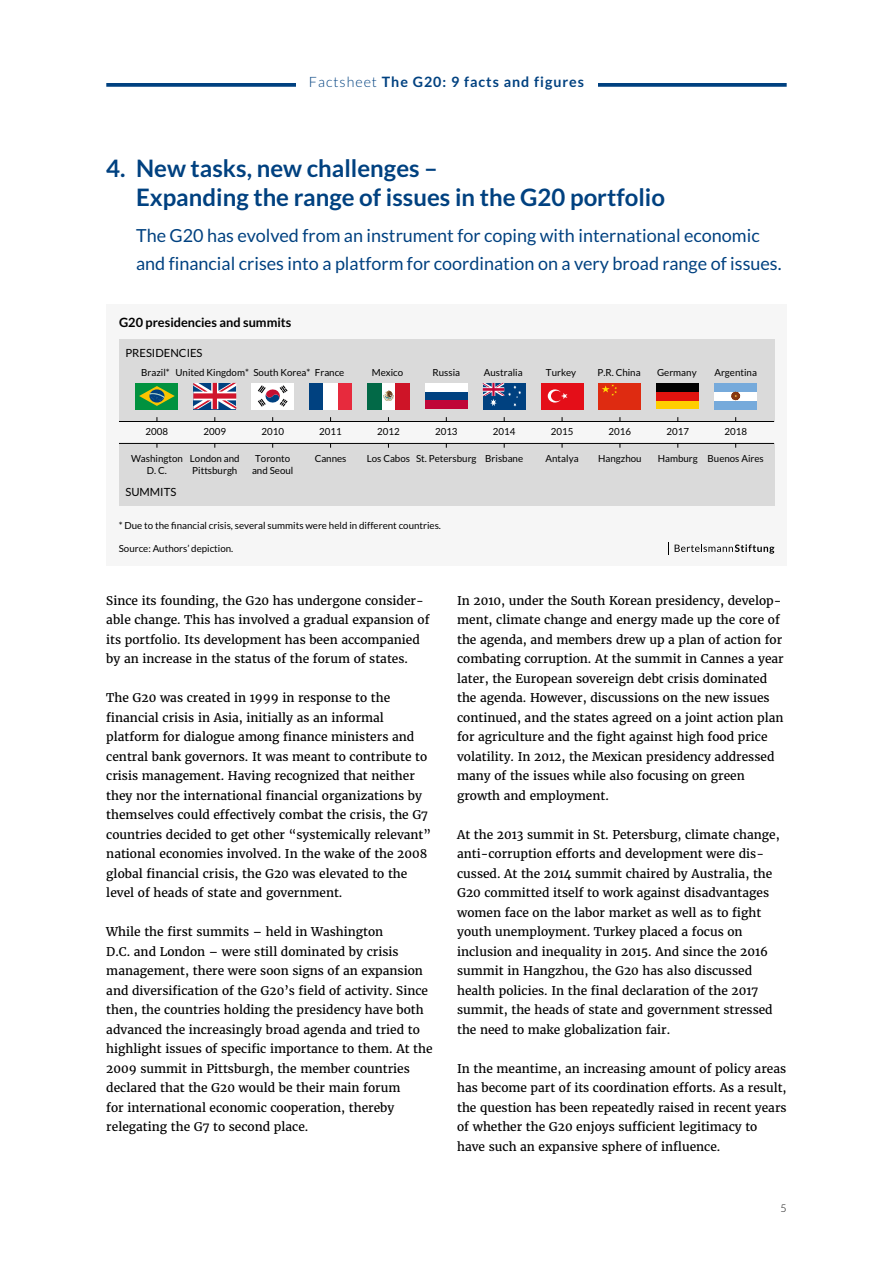
<style>
.page{position:relative;width:893px;height:1263px;background:#fff}
.page>*{position:absolute;margin:0;border:0;box-sizing:border-box;transform-origin:0 0}
.t1{font:700 24px/28.8px "Lato";color:#004180}
.t2{font:18px/27.6px "Lato";color:#004180}
.t3{font:700 14.25px "Lato";letter-spacing:.07em;color:#004180}
.t4{font:700 12.75px "Lato";color:#000}
.t5{font:12px/19.5px "Merriweather";color:#000}
.t6{font:11.25px "Lato";color:#000}
.t7{font:300 10.5px "Lato";color:#000}
.t8{font:9.75px/11.7px "Lato";color:#000;text-align:center}
.s1{font-weight:300}
</style>
<div class="page">
<svg style="left:106px;top:83px;width:681px;height:4px;background:#104d88"></svg>
<div style="left:296px;top:75px;width:301px;height:28px;background:#fff"></div>
<div style="left:106px;top:304px;width:681px;height:261px;background:#f6f6f6"></div>
<div style="left:119px;top:339px;width:655px;height:82px;background:#dadada"></div>
<div style="left:119px;top:444px;width:655px;height:62px;background:#dadada"></div>
<svg style="left:675px;top:544px;width:99px;height:10px"></svg>
<svg style="left:668px;top:542px;width:1px;height:13px"></svg>
<hr style="left:119px;top:421px;width:655px;height:1px;background:#000">
<hr style="left:119px;top:443px;width:655px;height:1px;background:#000">
<svg style="left:193px;top:383px;width:43px;height:26px"></svg>
<div style="left:541px;top:383px;width:43px;height:26px;background:#e40e18"></div>
<svg style="left:548px;top:389px;width:19px;height:14px"></svg>
<div style="left:425px;top:383px;width:43px;height:9px;background:#fff"></div>
<div style="left:425px;top:392px;width:43px;height:8px;background:#004180"></div>
<div style="left:425px;top:400px;width:43px;height:9px;background:#c00638"></div>
<div style="left:483px;top:383px;width:43px;height:26px;background:#004180"></div>
<svg style="left:483px;top:383px;width:38px;height:23px"></svg>
<svg style="left:381px;top:383px;width:15px;height:26px"></svg>
<div style="left:367px;top:383px;width:14px;height:26px;background:#026947"></div>
<div style="left:396px;top:383px;width:14px;height:26px;background:#ce1427"></div>
<svg style="left:383px;top:391px;width:11px;height:10px"></svg>
<div style="left:251px;top:383px;width:43px;height:26px;background:#fff"></div>
<svg style="left:258px;top:385px;width:30px;height:22px"></svg>
<div style="left:656px;top:383px;width:43px;height:9px;background:#000"></div>
<div style="left:656px;top:400px;width:43px;height:9px;background:#ffce00"></div>
<div style="left:656px;top:392px;width:43px;height:8px;background:#e0130e"></div>
<div style="left:338px;top:383px;width:14px;height:26px;background:#e72a3d"></div>
<div style="left:309px;top:383px;width:14px;height:26px;background:#004180"></div>
<div style="left:323px;top:383px;width:15px;height:26px;background:#fff"></div>
<div style="left:598px;top:383px;width:43px;height:26px;background:#de2b11"></div>
<svg style="left:602px;top:384px;width:15px;height:12px"></svg>
<div style="left:135px;top:383px;width:43px;height:26px;background:#01923f"></div>
<svg style="left:139px;top:386px;width:36px;height:20px"></svg>
<div style="left:714px;top:383px;width:43px;height:26px;background:#76aadb"></div>
<div style="left:714px;top:392px;width:43px;height:8px;background:#fff"></div>
<svg style="left:732px;top:391px;width:8px;height:10px"></svg>
<p class="t3" style="left:309px;top:73px;width:277px"><span class="s1">Factsheet</span> The G20: 9 facts and figures</p>
<h1 class="t1" style="left:136px;top:154px;width:530px;text-indent:-30px">4. New tasks, new challenges –<br>Expanding the range of issues in the G20 portfolio</h1>
<h2 class="t2" style="left:136px;top:222px;width:647px">The G20 has evolved from an instrument for coping with international economic and financial crises into a platform for coordination on a very broad range of issues.</h2>
<p class="t4" style="left:119px;top:315px;width:174px">G20 presidencies and summits</p>
<p class="t6" style="left:125px;top:347px;width:79px">PRESIDENCIES</p>
<p class="t8" style="left:141px;top:366px;width:205px">Brazil* United Kingdom* South Korea* France</p>
<p class="t8" style="left:372px;top:366px;width:33px">Mexico</p>
<p class="t8" style="left:432px;top:366px;width:29px">Russia</p>
<p class="t8" style="left:484px;top:366px;width:40px">Australia</p>
<p class="t8" style="left:546px;top:366px;width:32px">Turkey</p>
<p class="t8" style="left:597px;top:366px;width:45px">P.R. China</p>
<p class="t8" style="left:657px;top:366px;width:41px">Germany</p>
<p class="t8" style="left:714px;top:366px;width:44px">Argentina</p>
<p class="t8" style="left:146px;top:426px;width:24px">2008</p>
<p class="t8" style="left:203px;top:426px;width:24px">2009</p>
<p class="t8" style="left:261px;top:426px;width:24px">2010</p>
<p class="t8" style="left:319px;top:426px;width:24px">2011</p>
<p class="t8" style="left:377px;top:426px;width:24px">2012</p>
<p class="t8" style="left:435px;top:426px;width:24px">2013</p>
<p class="t8" style="left:493px;top:426px;width:24px">2014</p>
<p class="t8" style="left:551px;top:426px;width:24px">2015</p>
<p class="t8" style="left:609px;top:426px;width:24px">2016</p>
<p class="t8" style="left:666px;top:426px;width:24px">2017</p>
<p class="t8" style="left:724px;top:426px;width:24px">2018</p>
<p class="t8" style="left:131px;top:453px;width:53px">Washington<br>D. C.</p>
<p class="t8" style="left:190px;top:453px;width:51px;text-align:left">London and<br>Pittsburgh</p>
<p class="t8" style="left:252px;top:453px;width:43px">Toronto and Seoul</p>
<p class="t8" style="left:315px;top:453px;width:33px">Cannes</p>
<p class="t8" style="left:367px;top:453px;width:158px">Los Cabos St. Petersburg Brisbane</p>
<p class="t8" style="left:546px;top:453px;width:35px">Antalya</p>
<p class="t8" style="left:598px;top:453px;width:45px">Hangzhou</p>
<p class="t8" style="left:658px;top:453px;width:108px">Hamburg Buenos Aires</p>
<p class="t6" style="left:125px;top:485px;width:52px">SUMMITS</p>
<p class="t8" style="left:119px;top:519px;width:324px">* Due to the financial crisis, several summits were held in different countries.</p>
<p class="t8" style="left:119px;top:543px;width:116px">Source: Authors’ depiction.</p>
<p class="t5" style="left:106px;top:590px;width:325px">Since its founding, the G20 has undergone consider&shy;able change. This has involved a gradual expansion of its portfolio. Its development has been accompanied by an increase in the status of the forum of states.</p>
<p class="t5" style="left:106px;top:688px;width:326px">The G20 was created in 1999 in response to the financial crisis in Asia, initially as an informal platform for dialogue among finance ministers and central bank governors. It was meant to contribute to crisis management. Having recognized that neither they nor the international financial organizations by themselves could effectively combat the crisis, the G7 countries decided to get other “systemically relevant” national economies involved. In the wake of the 2008 global financial crisis, the G20 was elevated to the level of heads of state and government.</p>
<p class="t5" style="left:106px;top:922px;width:328px">While the first summits – held in Washington<br>D.C. and London – were still dominated by crisis management, there were soon signs of an expansion and diversification of the G20’s field of activity. Since then, the countries holding the presidency have both advanced the increasingly broad agenda and tried to highlight issues of specific importance to them. At the 2009 summit in Pittsburgh, the member countries declared that the G20 would be their main forum<br>for international economic cooperation, thereby relegating the G7 to second place.</p>
<p class="t5" style="left:457px;top:590px;width:328px">In 2010, under the South Korean presidency, develop&shy;ment, climate change and energy made up the core of the agenda, and members drew up a plan of action for combating corruption. At the summit in Cannes a year later, the European sovereign debt crisis dominated the agenda. However, discussions on the new issues continued, and the states agreed on a joint action plan for agriculture and the fight against high food price volatility. In 2012, the Mexican presidency addressed many of the issues while also focusing on green growth and employment.</p>
<p class="t5" style="left:457px;top:824px;width:324px">At the 2013 summit in St. Petersburg, climate change, anti-corruption efforts and development were dis&shy;cussed. At the 2014 summit chaired by Australia, the G20 committed itself to work against disadvantages women face on the labor market as well as to fight youth unemployment. Turkey placed a focus on inclusion and inequality in 2015. And since the 2016 summit in Hangzhou, the G20 has also discussed health policies. In the final declaration of the 2017 summit, the heads of state and government stressed the need to make globalization fair.</p>
<p class="t5" style="left:457px;top:1058px;width:331px">In the meantime, an increasing amount of policy areas has become part of its coordination efforts. As a result, the question has been repeatedly raised in recent years of whether the G20 enjoys sufficient legitimacy to have such an expansive sphere of influence.</p>
<p class="t7" style="left:781px;top:1202px;width:8px">5</p>
</div>
